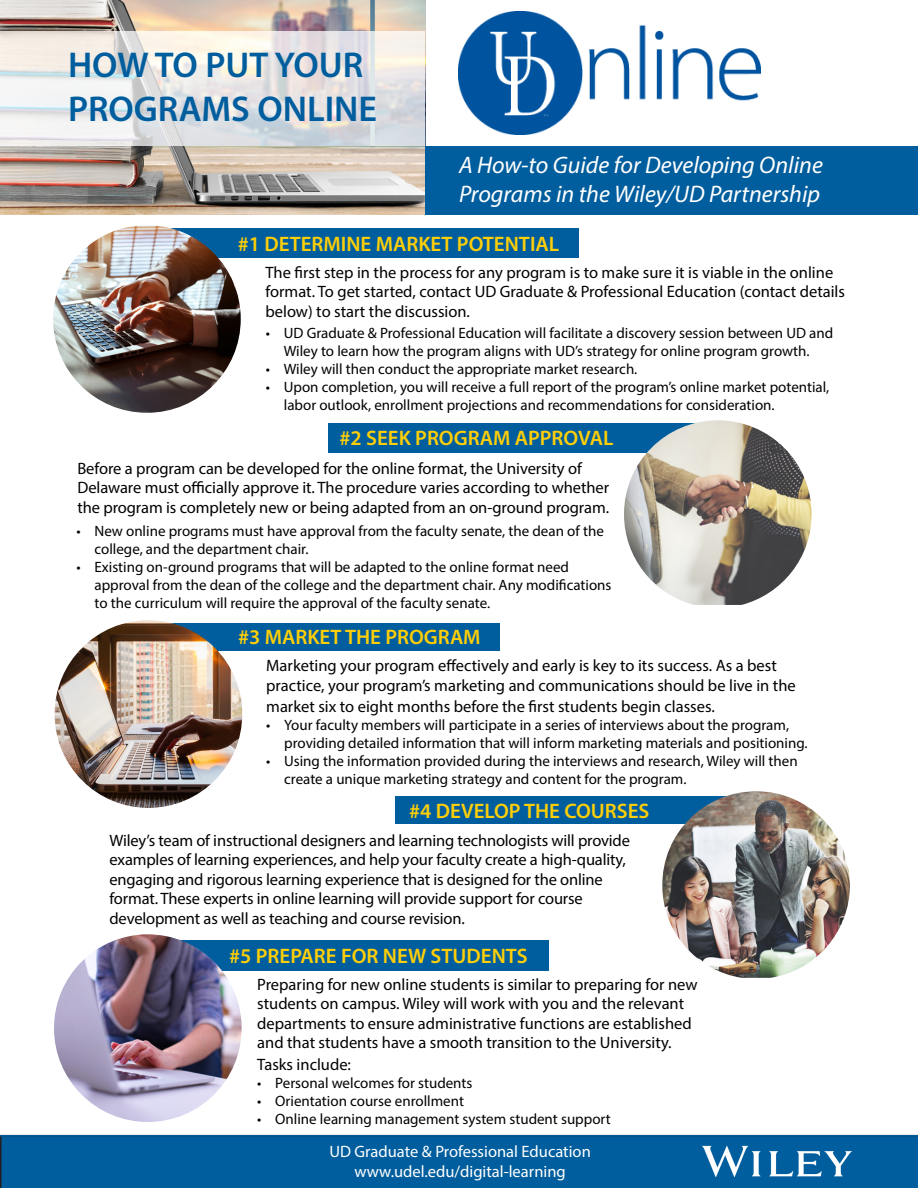
<style>
.page{position:relative;width:918px;height:1188px;background:#fff}
.page>*{position:absolute;margin:0;border:0;box-sizing:border-box;transform-origin:0 0}
.t1{font:600 36px/43.2px "Myriad Pro";color:#005e9e}
.t2{font:italic 24px/28.8px "Myriad Pro";color:#fff}
.t3{font:600 21px "Myriad Pro";color:#fece08}
.t4{font:16.5px/19.5px "Myriad Pro";letter-spacing:-.005em;color:#040101}
.t5{font:16.5px "Myriad Pro";color:#fff}
.t6{font:15px/18px "Myriad Pro";color:#040101}
</style>
<div class="page">
<img style="left:0;top:0;width:425px;height:215px">
<img style="left:458px;top:11px;width:302px;height:124px">
<svg style="left:0;top:31px;width:425px;height:115px"></svg>
<div style="left:425px;top:146px;width:493px;height:69px;background:#005e9e"></div>
<div style="left:166px;top:229px;width:413px;height:29px;background:#005e9e"></div>
<div style="left:328px;top:423px;width:400px;height:30px;background:#005e9e"></div>
<div style="left:140px;top:623px;width:360px;height:28px;background:#005e9e"></div>
<div style="left:396px;top:796px;width:359px;height:28px;background:#005e9e"></div>
<div style="left:168px;top:940px;width:380px;height:31px;background:#005e9e"></div>
<img style="left:624px;top:420px;width:188px;height:185px">
<img style="left:55px;top:620px;width:187px;height:188px;border-radius:94px">
<img style="left:662px;top:791px;width:188px;height:187px">
<div style="left:0;top:1137px;width:918px;height:51px;background:#005e9e"></div>
<img style="left:54px;top:934px;width:188px;height:188px;border-radius:94px">
<img style="left:53px;top:225px;width:188px;height:188px;border-radius:94px">
<img style="left:677px;top:1134px;width:199px;height:54px">
<hr style="left:0;top:1135px;width:918px;height:2px;background:#005e9e">
<p class="t1" style="left:68px;top:43px;width:311px">HOW TO PUT YOUR<br>PROGRAMS ONLINE</p>
<p class="t2" style="left:459px;top:150px;width:365px">A How-to Guide for Developing Online<br>Programs in the Wiley/UD Partnership</p>
<p class="t3" style="left:238px;top:230px;width:323px">#1 DETERMINE MARKET POTENTIAL</p>
<p class="t4" style="left:266px;top:262px;width:581px">The first step in the process for any program is to make sure it is viable in the online format. To get started, contact UD Graduate &amp; Professional Education (contact details below) to start the discussion.</p>
<p class="t6" style="left:266px;top:324px;width:569px;text-align:center">• UD Graduate &amp; Professional Education will facilitate a discovery session between UD and<br>Wiley to learn how the program aligns with UD’s strategy for online program growth.</p>
<p class="t6" style="left:266px;top:360px;width:373px">• Wiley will then conduct the appropriate market research.</p>
<p class="t6" style="left:284px;top:378px;width:547px;text-indent:-18px">• Upon completion, you will receive a full report of the program’s online market potential, labor outlook, enrollment projections and recommendations for consideration.</p>
<p class="t3" style="left:340px;top:424px;width:275px">#2 SEEK PROGRAM APPROVAL</p>
<p class="t4" style="left:77px;top:458px;width:533px">Before a program can be developed for the online format, the University of<br>Delaware must officially approve it. The procedure varies according to whether the program is completely new or being adapted from an on-ground program.</p>
<p class="t6" style="left:94px;top:521px;width:511px;text-indent:-18px">• New online programs must have approval from the faculty senate, the dean of the college, and the department chair.</p>
<p class="t6" style="left:94px;top:557px;width:519px;text-indent:-18px">• Existing on-ground programs that will be adapted to the online format need approval from the dean of the college and the department chair. Any modifications to the curriculum will require the approval of the faculty senate.</p>
<p class="t3" style="left:238px;top:624px;width:244px">#3 MARKET THE PROGRAM</p>
<p class="t4" style="left:266px;top:655px;width:531px">Marketing your program effectively and early is key to its success. As a best practice, your program’s marketing and communications should be live in the</p>
<p class="t4" style="left:266px;top:697px;width:450px">market six to eight months before the first students begin classes.</p>
<p class="t6" style="left:284px;top:716px;width:525px;text-indent:-18px">• Your faculty members will participate in a series of interviews about the program, providing detailed information that will inform marketing materials and positioning.</p>
<p class="t6" style="left:284px;top:752px;width:515px;text-indent:-18px">• Using the information provided during the interviews and research, Wiley will then create a unique marketing strategy and content for the program.</p>
<p class="t3" style="left:409px;top:797px;width:242px">#4 DEVELOP THE COURSES</p>
<p class="t4" style="left:110px;top:830px;width:522px">Wiley’s team of instructional designers and learning technologists will provide examples of learning experiences, and help your faculty create a high-quality, engaging and rigorous learning experience that is designed for the online format. These experts in online learning will provide support for course development as well as teaching and course revision.</p>
<p class="t3" style="left:229px;top:943px;width:300px">#5 PREPARE FOR NEW STUDENTS</p>
<p class="t4" style="left:257px;top:974px;width:442px">Preparing for new online students is similar to preparing for new students on campus. Wiley will work with you and the relevant departments to ensure administrative functions are established and that students have a smooth transition to the University.</p>
<p class="t4" style="left:257px;top:1054px;width:95px">Tasks include:</p>
<p class="t6" style="left:257px;top:1074px;width:217px">• Personal welcomes for students</p>
<p class="t6" style="left:257px;top:1092px;width:208px">• Orientation course enrollment</p>
<p class="t6" style="left:257px;top:1110px;width:355px">• Online learning management system student support</p>
<p class="t5" style="left:329px;top:1141px;width:263px">UD Graduate &amp; Professional Education</p>
<p class="t5" style="left:355px;top:1161px;width:213px">www.udel.edu/digital-learning</p>
</div>
